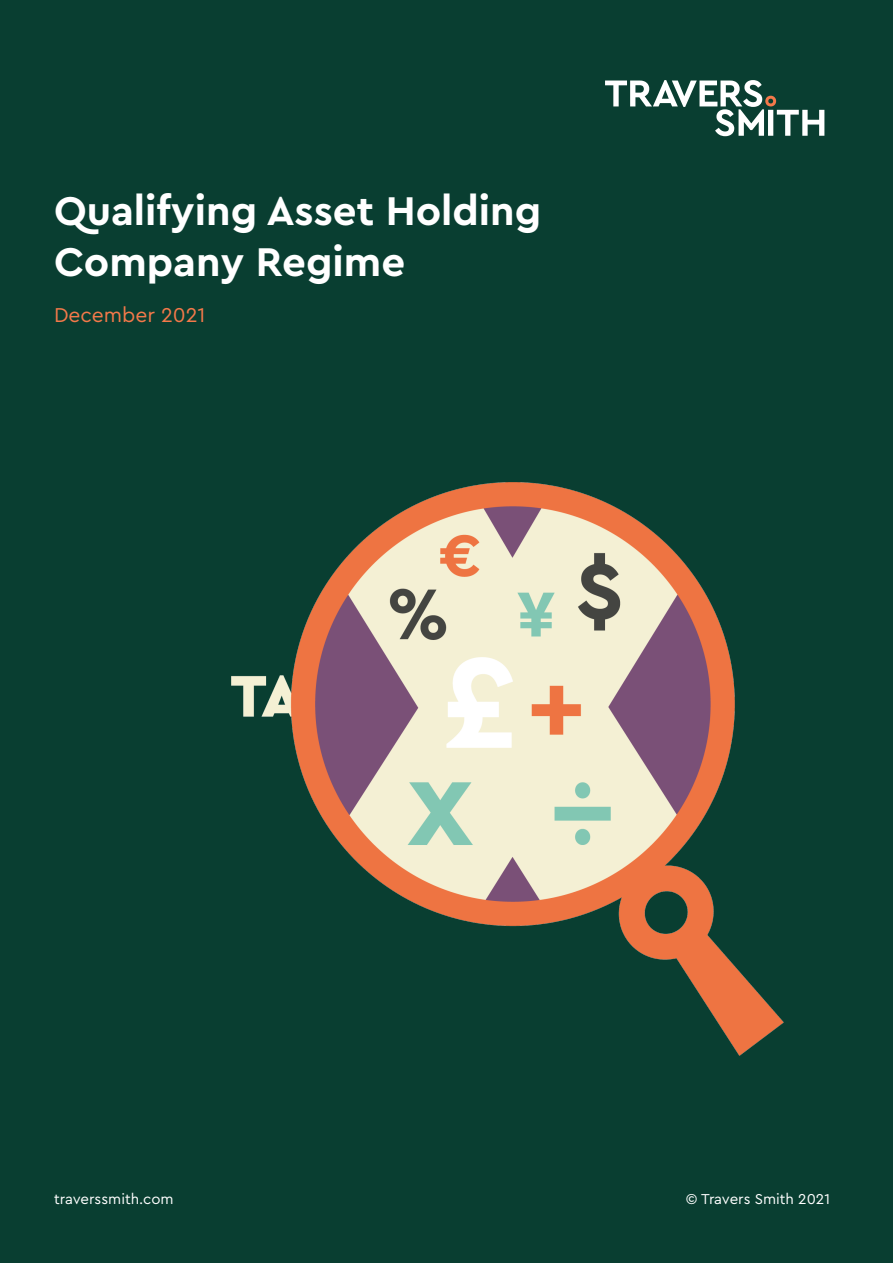
<style>
.page{position:relative;width:893px;height:1263px;background:#093e31}
.page>*{position:absolute;margin:0;border:0;box-sizing:border-box;transform-origin:0 0}
.t1{font:700 42px/50.4px "Cera Pro";color:#fff}
.t2{font:21px "Cera Pro";color:#f4794a}
.t3{font:15px "Cera Pro";color:#fff}
</style>
<div class="page">
<svg style="left:605px;top:80px;width:219px;height:56px"></svg>
<img style="left:231px;top:483px;width:552px;height:573px">
<p class="t1" style="left:54px;top:184px;width:489px">Qualifying Asset Holding<br>Company Regime</p>
<p class="t2" style="left:54px;top:301px;width:153px">December 2021</p>
<p class="t3" style="left:54px;top:1189px;width:121px">traverssmith.com</p>
<p class="t3" style="left:686px;top:1189px;width:146px">© Travers Smith 2021</p>
</div>
